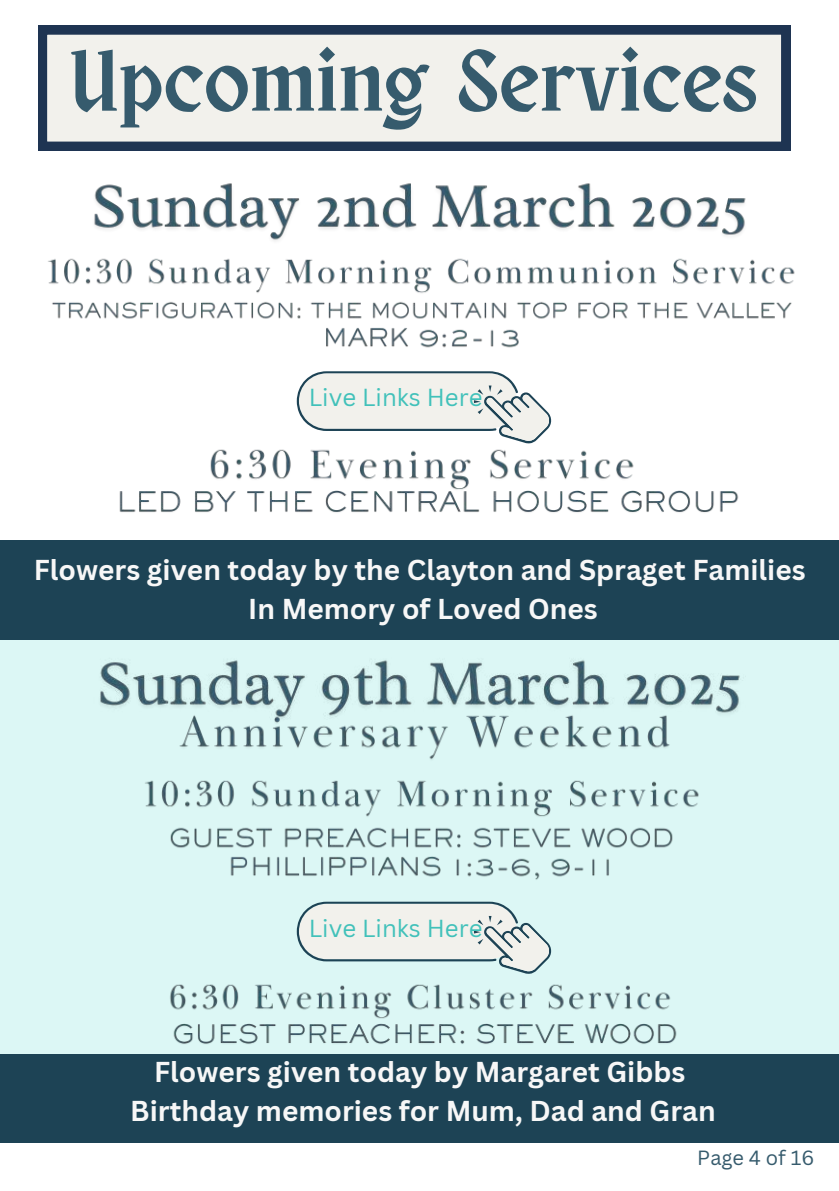
<style>
.page{position:relative;width:839px;height:1191px;background:#fff}
.page>*{position:absolute;margin:0;border:0;box-sizing:border-box;transform-origin:0 0}
.t1{font:86.4px "Obra Letra";color:#365b6d}
.t2{font:700 28px/39px "Canva Sans";color:#f7f7f7;text-align:center}
.t3{font:24px "Canva Sans";color:#41c1ba}
.t4{font:20px "Canva Sans";color:#365b6d}
</style>
<div class="page">
<div style="left:0;top:555px;width:838px;height:552px;background:#dcf7f5"></div>
<div style="left:0;top:540px;width:838px;height:100px;background:#1d4355"></div>
<div style="left:0;top:1054px;width:838px;height:89px;background:#1d4355"></div>
<svg style="left:38px;top:26px;width:752px;height:124px;background:#d0d2d3"></svg>
<img style="left:94px;top:183px;width:652px;height:58px">
<img style="left:100px;top:660px;width:640px;height:54px">
<img style="left:48px;top:258px;width:747px;height:35px">
<img style="left:52px;top:301px;width:740px;height:47px">
<img style="left:172px;top:707px;width:504px;height:53px">
<img style="left:210px;top:443px;width:424px;height:44px">
<img style="left:119px;top:487px;width:620px;height:26px">
<img style="left:170px;top:984px;width:501px;height:35px">
<svg style="left:297px;top:371px;width:255px;height:72px"></svg>
<svg style="left:297px;top:902px;width:255px;height:72px"></svg>
<img style="left:145px;top:780px;width:554px;height:37px">
<img style="left:170px;top:827px;width:503px;height:53px">
<img style="left:173px;top:1023px;width:504px;height:21px">
<h1 class="t1" style="left:69px;top:43px;width:690px">Upcoming Services</h1>
<p class="t3" style="left:309px;top:381px;width:175px">Live Links Here</p>
<p class="t2" style="left:34px;top:549px;width:773px">Flowers given today by the Clayton and Spraget Families<br>In Memory of Loved Ones</p>
<p class="t3" style="left:309px;top:911px;width:175px">Live Links Here</p>
<p class="t2" style="left:130px;top:1052px;width:587px">Flowers given today by Margaret Gibbs<br>Birthday memories for Mum, Dad and Gran</p>
<p class="t4" style="left:697px;top:1143px;width:118px">Page 4 of 16</p>
</div>
